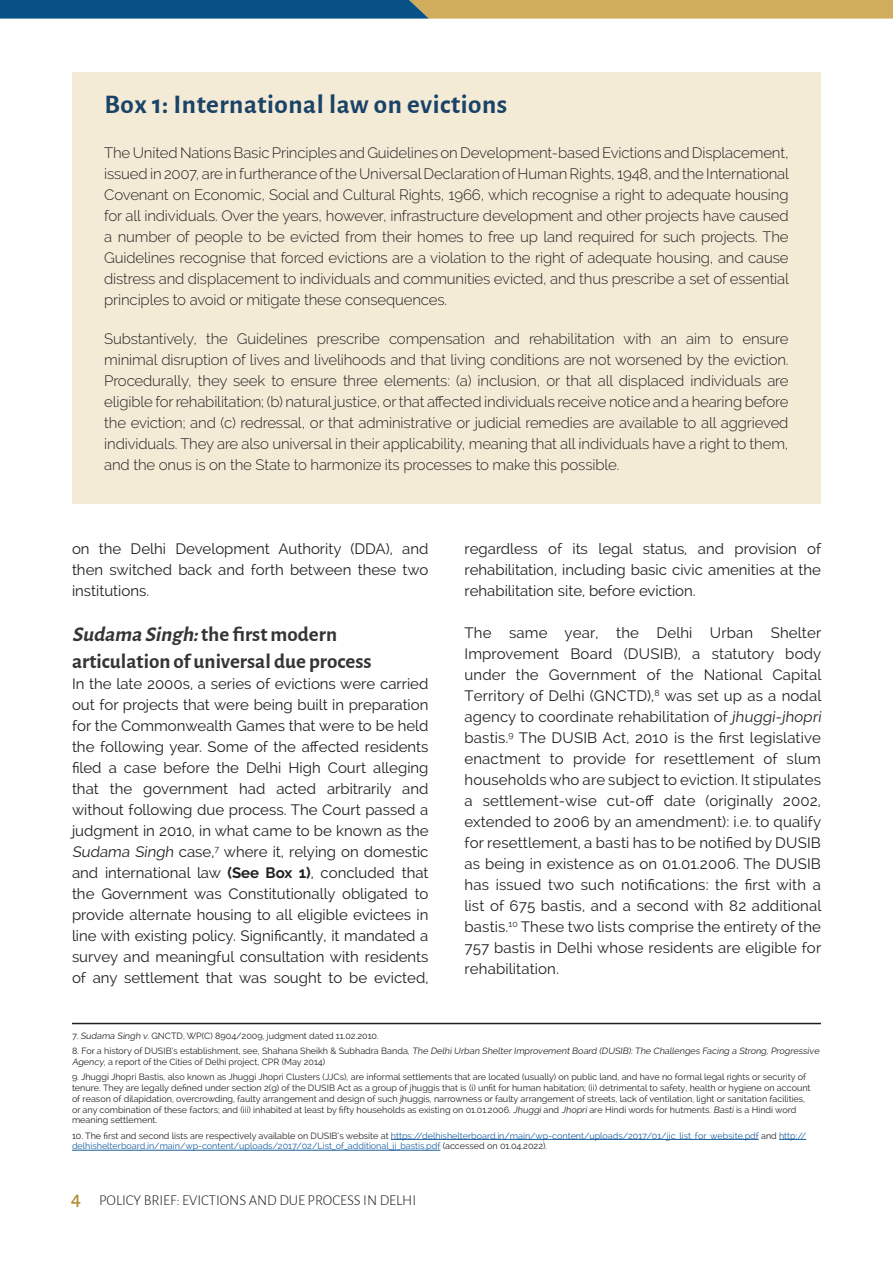
<style>
.page{position:relative;width:893px;height:1263px;background:#fff}
.page>*{position:absolute;margin:0;border:0;box-sizing:border-box;transform-origin:0 0}
.t1{font:700 27px "Alegreya Sans";letter-spacing:.02em;color:#1a4367}
.t2{font:700 21px/27px "Alegreya Sans";color:#363536}
.t3{font:15px/21px "Raleway";letter-spacing:.01em;color:#231f20;text-align:justify}
.t4{font:300 15px/21px "Raleway";letter-spacing:-.01em;color:#231f20;text-align:justify}
.t5{font:300 15px "Alegreya Sans";letter-spacing:-.005em;color:#231f20}
.t6{font:9px/10.8px "Raleway";color:#231f20}
.t7{font:9px/10.8px "Raleway";color:#175d9e}
.s1{font-style:italic}
.s2{font-weight:700}
.s3{color:#231f20}
.s4{font-weight:500;font-size:21px;color:#b68e35}
</style>
<div class="page">
<svg style="left:0;top:0;width:893px;height:19px;background:#748473"></svg>
<div style="left:72px;top:72px;width:749px;height:432px;background:#f4ebd7"></div>
<hr style="left:72px;top:1023px;width:749px;height:1px;background:#231f20">
<hr style="left:391px;top:1139px;width:368px;height:1px;background:#175d9e">
<svg style="left:779px;top:1139px;width:27px;height:1px"></svg>
<hr style="left:72px;top:1150px;width:368px;height:1px;background:#175d9e">
<h1 class="t1" style="left:105px;top:84px;width:404px">Box 1: International law on evictions</h1>
<p class="t4" style="left:104px;top:142px;width:686px">The United Nations Basic Principles and Guidelines on Development-based Evictions and Displacement, issued in 2007, are in furtherance of the Universal Declaration of Human Rights, 1948, and the International Covenant on Economic, Social and Cultural Rights, 1966, which recognise a right to adequate housing for all individuals. Over the years, however, infrastructure development and other projects have caused a number of people to be evicted from their homes to free up land required for such projects. The Guidelines recognise that forced evictions are a violation to the right of adequate housing, and cause distress and displacement to individuals and communities evicted, and thus prescribe a set of essential principles to avoid or mitigate these consequences.</p>
<p class="t4" style="left:104px;top:328px;width:686px">Substantively, the Guidelines prescribe compensation and rehabilitation with an aim to ensure minimal disruption of lives and livelihoods and that living conditions are not worsened by the eviction.<br>Procedurally, they seek to ensure three elements: (a) inclusion, or that all displaced individuals are eligible for rehabilitation; (b) natural justice, or that affected individuals receive notice and a hearing before the eviction; and (c) redressal, or that administrative or judicial remedies are available to all aggrieved individuals. They are also universal in their applicability, meaning that all individuals have a right to them, and the onus is on the State to harmonize its processes to make this possible.</p>
<p class="t3" style="left:72px;top:538px;width:358px">on the Delhi Development Authority (DDA), and then switched back and forth between these two institutions.</p>
<h2 class="t2" style="left:72px;top:619px;width:301px"><span class="s1">Sudama Singh:</span>the first modern articulation of universal due process</h2>
<p class="t3" style="left:72px;top:673px;width:358px">In the late 2000s, a series of evictions were carried out for projects that were being built in preparation for the Commonwealth Games that were to be held the following year. Some of the affected residents filed a case before the Delhi High Court alleging that the government had acted arbitrarily and without following due process. The Court passed a judgment in 2010, in what came to be known as the Sudama Singh case,<sup>7</sup> where it, relying on domestic and international law <span class="s2">(See Box 1)</span>, concluded that the Government was Constitutionally obligated to provide alternate housing to all eligible evictees in line with existing policy. Significantly, it mandated a survey and meaningful consultation with residents of any settlement that was sought to be evicted,</p>
<p class="t3" style="left:464px;top:538px;width:358px">regardless of its legal status, and provision of rehabilitation, including basic civic amenities at the rehabilitation site, before eviction.</p>
<p class="t3" style="left:464px;top:622px;width:360px;text-align:left">The same year, the Delhi Urban Shelter Improvement Board (DUSIB), a statutory body under the Government of the National Capital Territory of Delhi (GNCTD),<sup>8</sup> was set up as a nodal agency to coordinate rehabilitation of jhuggi-jhopri bastis.<sup>9</sup> The DUSIB Act, 2010 is the first legislative enactment to provide for resettlement of slum households who are subject to eviction. It stipulates a settlement-wise cut-off date (originally 2002, extended to 2006 by an amendment): i.e. to qualify for resettlement, a basti has to be notified by DUSIB as being in existence as on 01.01.2006. The DUSIB has issued two such notifications: the first with a list of 675 bastis, and a second with 82 additional bastis.<sup>10</sup> These two lists comprise the entirety of the 757 bastis in Delhi whose residents are eligible for rehabilitation.</p>
<p class="t6" style="left:72px;top:1029px;width:750px;line-height:15px">7. Sudama Singh v. GNCTD, WP(C) 8904/2009, judgment dated 11.02.2010.<br>8 . Fo r a h i sto ry of D U S I B ’s esta b li s h m e n t, s ee , S h a h a n a S h e i k h &amp; S u b h a d ra B a n d a , The Delhi Urban Shelter Improvement Board (DUSIB): The Challenges Facing a Strong, Progressive</p>
<p class="t6" style="left:72px;top:1056px;width:255px">Agency, a report of the Cities of Delhi project, CPR (May 2014)</p>
<p class="t6" style="left:72px;top:1072px;width:740px">9. Jhuggi Jhopri Bastis, also known as Jhuggi Jhopri Clusters (JJCs), are informal settlements that are located (usually) on public land, and have no formal legal rights or security of tenure. They are legally defined under section 2(g) of the DUSIB Act as a group of jhuggis that is (i) unfit for human habitation; (ii) detrimental to safety, health or hygiene on account of reason of dilapidation, overcrowding, faulty arrangement and design of such jhuggis, narrowness or faulty arrangement of streets, lack of ventilation, light or sanitation facilities, or any combination of these factors; and (iii) inhabited at least by fifty households as existing on 01.01.2006. Jhuggi and Jhopri are Hindi words for hutments. Basti is a Hindi word meaning settlement.</p>
<p class="t7" style="left:72px;top:1130px;width:736px"><span class="s3">10. The first and second lists are respectively available on DUSIB’s website at</span> https://delhishelterboard.in/main/wp-content/uploads/2017/01/jjc_list_for_website.pdf <span class="s3">and</span> http:// delhishelterboard.in/main/wp-content/uploads/2017/02/List_of_additional_jj_bastis.pdf <span class="s3">(accessed on 01.04.2022).</span></p>
<p class="t5" style="left:71px;top:1191px;width:347px"><span class="s4">4</span> POLICY BRIEF: EVICTIONS AND DUE PROCESS IN DELHI</p>
</div>
